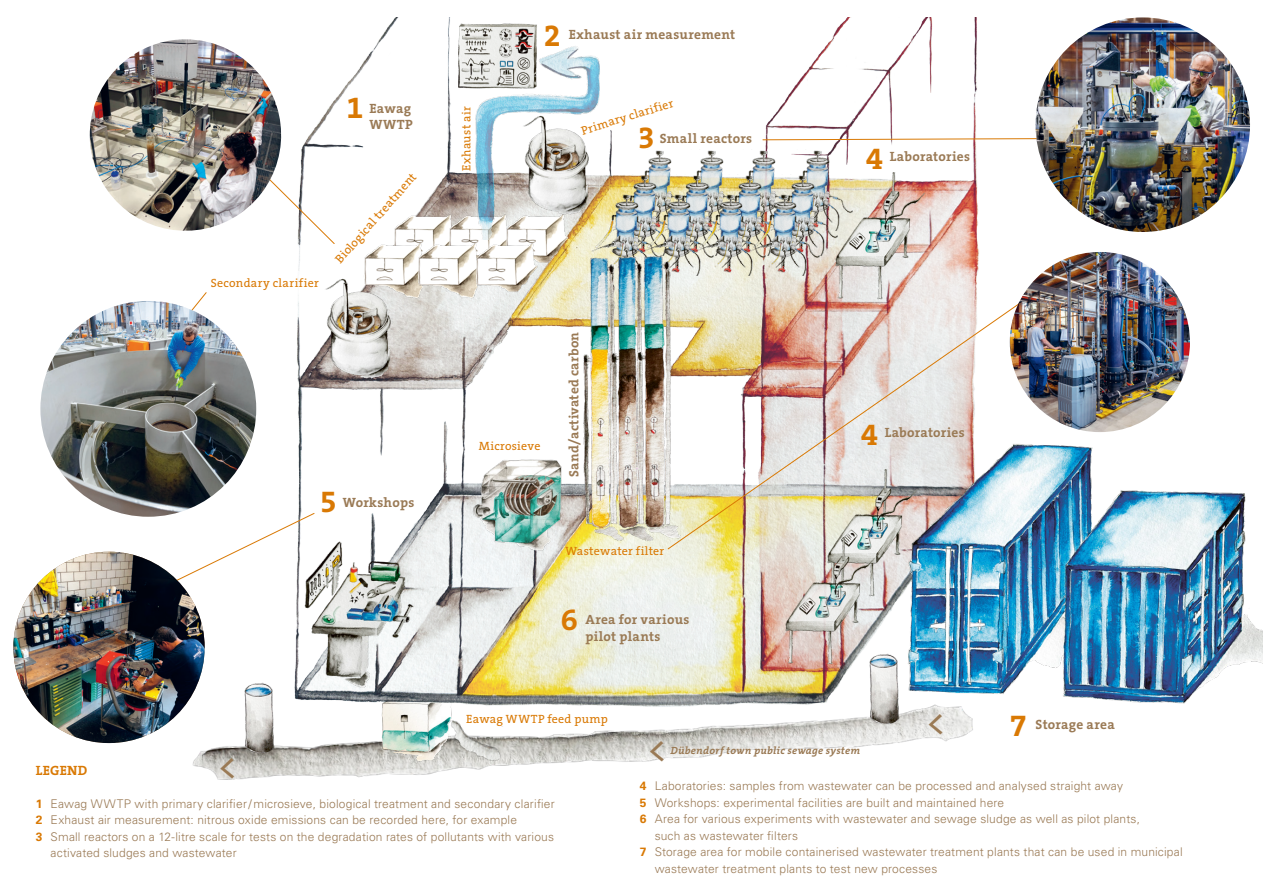
<style>
.page{position:relative;width:1263px;height:893px;background:#fff}
.page>*{position:absolute;margin:0;border:0;box-sizing:border-box;transform-origin:0 0}
.t1{font:700 31.05px "The Serif B7";color:#d97904}
.t2{font:700 13.5px/16.5px "The Serif B7";letter-spacing:.015em;color:#9a7a55}
.t3{font:700 13.5px "The Serif B7";letter-spacing:.02em;color:#d97904}
.t4{font:300 12px/16.5px "Univers LT Std";letter-spacing:.015em;color:#9a7a55}
.t5{font:12px "The Serif B5 Plain";letter-spacing:.025em;color:#d97904}
.t6{font:italic 700 10.5px "The Serif B7";letter-spacing:.02em;color:#9a7a55}
.s1{font-weight:700;color:#d97904}
</style>
<div class="page">
<img style="left:190px;top:657px;width:783px;height:123px">
<img style="left:380px;top:718px;width:54px;height:43px">
<img style="left:434px;top:718px;width:81px;height:54px">
<img style="left:288px;top:17px;width:691px;height:701px">
<img style="left:393px;top:212px;width:55px;height:29px">
<img style="left:363px;top:241px;width:55px;height:57px">
<img style="left:448px;top:212px;width:58px;height:29px">
<img style="left:418px;top:241px;width:58px;height:57px">
<img style="left:506px;top:240px;width:71px;height:29px">
<img style="left:476px;top:241px;width:71px;height:57px">
<img style="left:473px;top:45px;width:129px;height:195px">
<img style="left:876px;top:550px;width:23px;height:47px">
<img style="left:836px;top:171px;width:90px;height:128px">
<img style="left:305px;top:541px;width:111px;height:148px">
<img style="left:471px;top:457px;width:92px;height:95px">
<img style="left:799px;top:149px;width:53px;height:82px">
<img style="left:747px;top:149px;width:52px;height:25px">
<img style="left:694px;top:149px;width:53px;height:25px">
<img style="left:623px;top:149px;width:71px;height:25px">
<img style="left:784px;top:174px;width:54px;height:82px">
<img style="left:732px;top:174px;width:52px;height:20px">
<img style="left:680px;top:174px;width:52px;height:20px">
<img style="left:609px;top:174px;width:71px;height:20px">
<img style="left:766px;top:194px;width:53px;height:81px">
<img style="left:713px;top:194px;width:53px;height:81px">
<img style="left:661px;top:194px;width:52px;height:81px">
<img style="left:590px;top:194px;width:71px;height:50px">
<img style="left:324px;top:279px;width:68px;height:100px">
<img style="left:523px;top:115px;width:67px;height:101px">
<img style="left:583px;top:244px;width:101px;height:302px">
<img style="left:863px;top:650px;width:57px;height:90px">
<img style="left:899px;top:444px;width:364px;height:268px">
<img style="left:238px;top:679px;width:57px;height:90px">
<img style="left:786px;top:550px;width:90px;height:114px">
<img style="left:458px;top:23px;width:80px;height:66px">
<img style="left:667px;top:300px;width:357px;height:250px">
<svg style="left:166px;top:292px;width:41px;height:26px"></svg>
<svg style="left:281px;top:127px;width:54px;height:118px"></svg>
<img style="left:89px;top:39px;width:192px;height:192px">
<svg style="left:762px;top:138px;width:274px;height:3px"></svg>
<svg style="left:170px;top:512px;width:145px;height:72px"></svg>
<img style="left:13px;top:552px;width:192px;height:191px;border-radius:96px">
<img style="left:1035px;top:17px;width:215px;height:215px;border-radius:107px">
<img style="left:1010px;top:252px;width:180px;height:180px;border-radius:90px">
<img style="left:40px;top:301px;width:216px;height:216px;border-radius:108px">
<svg style="left:650px;top:740px;width:14px;height:21px"></svg>
<svg style="left:220px;top:758px;width:14px;height:21px"></svg>
<svg style="left:928px;top:714px;width:14px;height:21px"></svg>
<p class="t1" style="left:347px;top:91px;width:19px">1</p>
<p class="t2" style="left:369px;top:100px;width:45px">Eawag<br>WWTP</p>
<p class="t5" style="left:211px;top:277px;width:109px">Secondary clarifier</p>
<p class="t5" style="left:333px;top:257px;width:117px;rotate:-48deg">Biological treatment</p>
<p class="t1" style="left:320px;top:485px;width:19px">5</p>
<p class="t2" style="left:343px;top:494px;width:73px">Workshops</p>
<p class="t5" style="left:460px;top:171px;width:66px;rotate:-90deg">Exhaust air</p>
<p class="t1" style="left:544px;top:19px;width:19px">2</p>
<p class="t2" style="left:569px;top:27px;width:168px">Exhaust air measurement</p>
<p class="t5" style="left:580px;top:125px;width:97px;rotate:-17deg">Primary clarifier</p>
<p class="t1" style="left:638px;top:121px;width:19px">3</p>
<p class="t2" style="left:660px;top:131px;width:94px">Small reactors</p>
<p class="t1" style="left:866px;top:142px;width:19px">4</p>
<p class="t2" style="left:890px;top:149px;width:82px">Laboratories</p>
<p class="t5" style="left:479px;top:440px;width:63px">Microsieve</p>
<p class="t2" style="left:566px;top:477px;width:147px;rotate:-90deg">Sand/activated carbon</p>
<p class="t5" style="left:565px;top:544px;width:100px">Wastewater filter</p>
<p class="t1" style="left:561px;top:603px;width:19px">6</p>
<p class="t2" style="left:585px;top:612px;width:106px">Area for various pilot plants</p>
<p class="t5" style="left:466px;top:712px;width:143px">Eawag WWTP feed pump</p>
<p class="t1" style="left:861px;top:418px;width:19px">4</p>
<p class="t2" style="left:885px;top:424px;width:82px">Laboratories</p>
<p class="t6" style="left:670px;top:745px;width:191px">Dübendorf town public sewage system</p>
<p class="t1" style="left:1010px;top:709px;width:19px">7</p>
<p class="t2" style="left:1036px;top:716px;width:81px">Storage area</p>
<p class="t3" style="left:36px;top:763px;width:53px">LEGEND</p>
<p class="t4" style="left:36px;top:795px;width:520px"><span class="s1">1</span> Eawag WWTP with primary clarifier/microsieve, biological treatment and secondary clarifier</p>
<p class="t4" style="left:36px;top:812px;width:483px"><span class="s1">2</span> Exhaust air measurement: nitrous oxide emissions can be recorded here, for example</p>
<p class="t4" style="left:51px;top:828px;width:505px;text-indent:-15px"><span class="s1">3</span> Small reactors on a 12-litre scale for tests on the degradation rates of pollutants with various activated sludges and wastewater</p>
<p class="t4" style="left:640px;top:777px;width:485px"><span class="s1">4</span> Laboratories: samples from wastewater can be processed and analysed straight away</p>
<p class="t4" style="left:640px;top:794px;width:366px"><span class="s1">5</span> Workshops: experimental facilities are built and maintained here</p>
<p class="t4" style="left:655px;top:810px;width:487px;text-indent:-15px"><span class="s1">6</span> Area for various experiments with wastewater and sewage sludge as well as pilot plants, such as wastewater filters</p>
<p class="t4" style="left:655px;top:843px;width:529px;text-indent:-15px"><span class="s1">7</span> Storage area for mobile containerised wastewater treatment plants that can be used in municipal wastewater treatment plants to test new processes</p>
</div>
